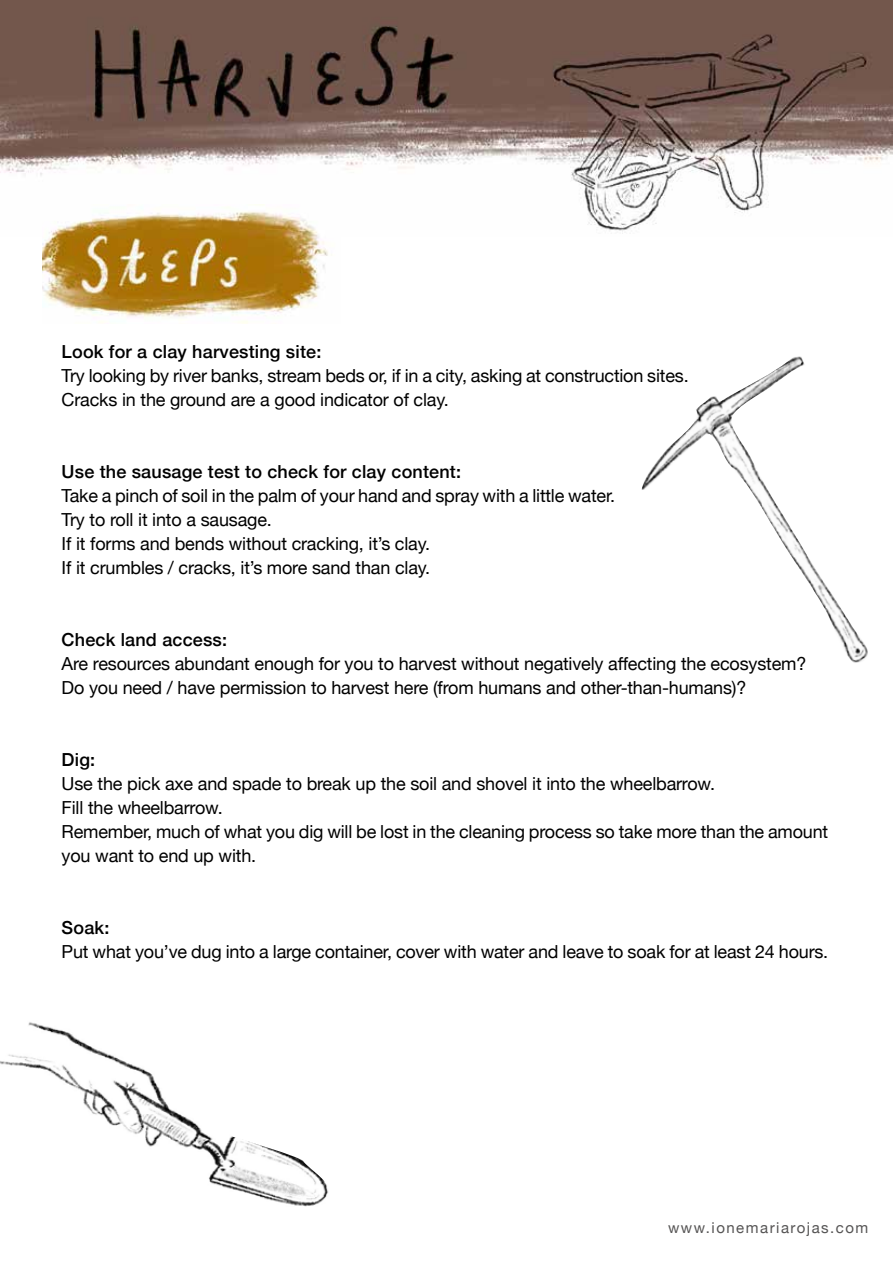
<style>
.page{position:relative;width:893px;height:1263px;background:#fff}
.page>*{position:absolute;margin:0;border:0;box-sizing:border-box;transform-origin:0 0}
.t1{font:18px/24px "Helvetica Neue";letter-spacing:-.01em;color:#000}
.t2{font:500 18px "Helvetica Neue";letter-spacing:.01em;color:#000}
.t3{font:15px "Helvetica Neue";letter-spacing:.1em;color:#555454}
</style>
<div class="page">
<img style="left:0;top:0;width:893px;height:234px">
<img style="left:43px;top:204px;width:297px;height:119px">
<img style="left:641px;top:356px;width:227px;height:307px">
<img style="left:0;top:1022px;width:328px;height:185px">
<p class="t2" style="left:62px;top:337px;width:261px">Look for a clay harvesting site:</p>
<p class="t1" style="left:62px;top:364px;width:628px">Try looking by river banks, stream beds or, if in a city, asking at construction sites.<br>Cracks in the ground are a good indicator of clay.</p>
<p class="t2" style="left:62px;top:457px;width:401px">Use the sausage test to check for clay content:</p>
<p class="t1" style="left:62px;top:484px;width:555px">Take a pinch of soil in the palm of your hand and spray with a little water.<br>Try to roll it into a sausage.<br>If it forms and bends without cracking, it’s clay.<br>If it crumbles / cracks, it’s more sand than clay.</p>
<p class="t2" style="left:62px;top:625px;width:167px">Check land access:</p>
<p class="t1" style="left:62px;top:652px;width:746px">Are resources abundant enough for you to harvest without negatively affecting the ecosystem?<br>Do you need / have permission to harvest here (from humans and other-than-humans)?</p>
<p class="t2" style="left:62px;top:745px;width:35px">Dig:</p>
<p class="t1" style="left:62px;top:772px;width:768px">Use the pick axe and spade to break up the soil and shovel it into the wheelbarrow.<br>Fill the wheelbarrow.<br>Remember, much of what you dig will be lost in the cleaning process so take more than the amount you want to end up with.</p>
<p class="t2" style="left:62px;top:913px;width:49px">Soak:</p>
<p class="t1" style="left:62px;top:940px;width:768px">Put what you’ve dug into a large container, cover with water and leave to soak for at least 24 hours.</p>
<p class="t3" style="left:668px;top:1217px;width:202px">www.ionemariarojas.com</p>
</div>
